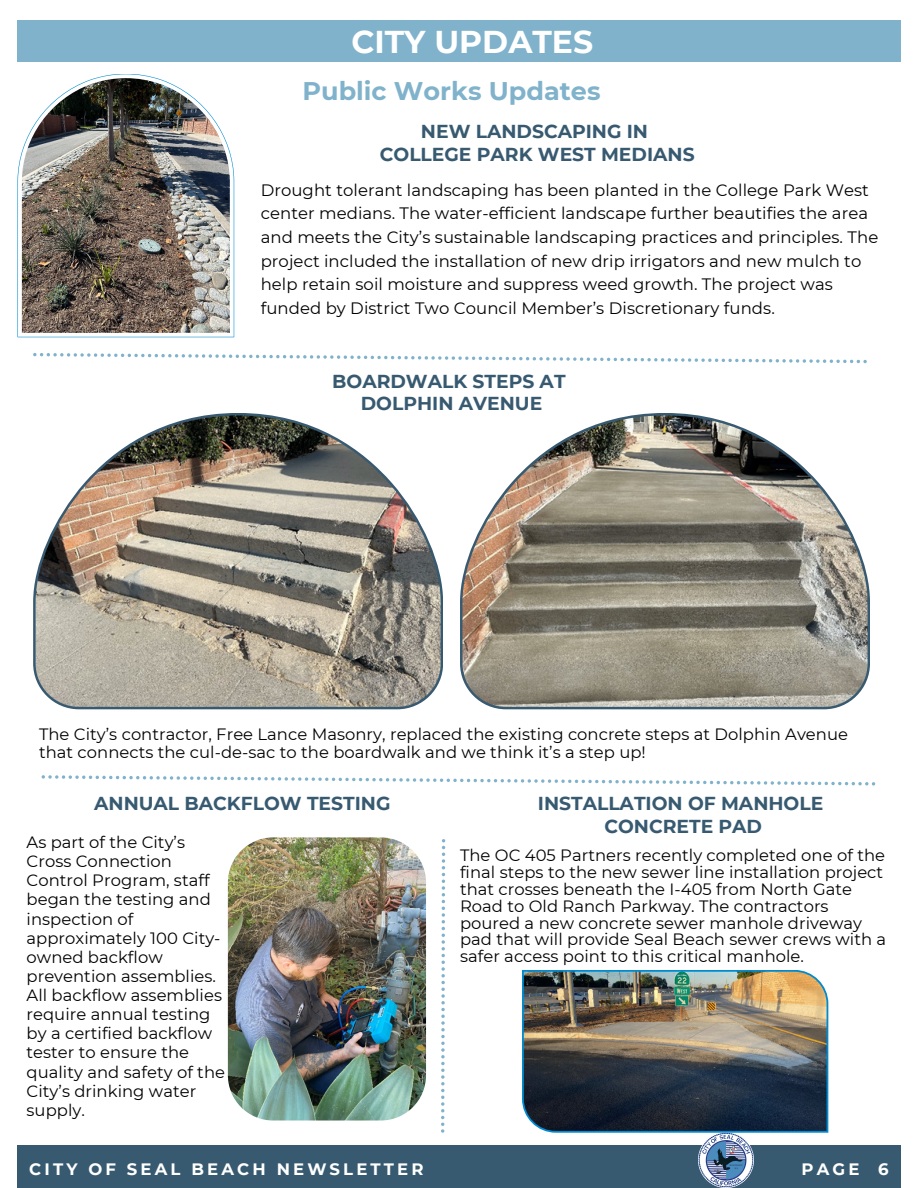
<style>
.page{position:relative;width:918px;height:1188px;background:#fff}
.page>*{position:absolute;margin:0;border:0;box-sizing:border-box;transform-origin:0 0}
.t1{font:700 31.5px "Montserrat";color:#fff}
.t2{font:700 25.5px "Montserrat";color:#80b3cb}
.t3{font:700 18.75px "Montserrat";color:#385a71}
.t4{font:16.5px/23.7px "Montserrat";letter-spacing:.005em;color:#000}
.t5{font:700 16.5px "Montserrat";letter-spacing:.19em;color:#fff}
.t6{font:16.35px/19.2px "Montserrat";letter-spacing:.005em;color:#000}
</style>
<div class="page">
<div style="left:17px;top:20px;width:884px;height:42px;background:#80b3cb"></div>
<div style="left:17px;top:1146px;width:884px;height:42px;background:#385a71"></div>
<svg style="left:33px;top:353px;width:834px;height:10px"></svg>
<img style="left:698px;top:1133px;width:55px;height:55px">
<svg style="left:460px;top:413px;width:410px;height:296px"></svg>
<img style="left:33px;top:413px;width:410px;height:296px">
<svg style="left:42px;top:775px;width:833px;height:11px"></svg>
<svg style="left:17px;top:74px;width:217px;height:263px"></svg>
<img style="left:22px;top:78px;width:208px;height:255px">
<img style="left:228px;top:837px;width:198px;height:284px;border-radius:45px">
<svg style="left:441px;top:839px;width:4px;height:294px"></svg>
<img style="left:522px;top:970px;width:306px;height:163px">
<p class="t1" style="left:351px;top:23px;width:243px">CITY UPDATES</p>
<p class="t2" style="left:303px;top:76px;width:300px">Public Works Updates</p>
<p class="t3" style="left:421px;top:120px;width:229px">NEW LANDSCAPING IN</p>
<p class="t3" style="left:380px;top:143px;width:316px">COLLEGE PARK WEST MEDIANS</p>
<p class="t4" style="left:261px;top:178px;width:619px">Drought tolerant landscaping has been planted in the College Park West center medians. The water-efficient landscape further beautifies the area and meets the City’s sustainable landscaping practices and principles. The project included the installation of new drip irrigators and new mulch to help retain soil moisture and suppress weed growth. The project was funded by District Two Council Member’s Discretionary funds.</p>
<p class="t3" style="left:332px;top:370px;width:235px">BOARDWALK STEPS AT</p>
<p class="t3" style="left:361px;top:392px;width:183px">DOLPHIN AVENUE</p>
<p class="t6" style="left:39px;top:726px;width:811px;line-height:17.9px">The City’s contractor, Free Lance Masonry, replaced the existing concrete steps at Dolphin Avenue that connects the cul-de-sac to the boardwalk and we think it’s a step up!</p>
<p class="t3" style="left:94px;top:792px;width:298px">ANNUAL BACKFLOW TESTING</p>
<p class="t6" style="left:27px;top:833px;width:200px">As part of the City’s<br>Cross Connection<br>Control Program, staff began the testing and inspection of approximately 100 City&shy;owned backflow prevention assemblies.<br>All backflow assemblies require annual testing by a certified backflow tester to ensure the quality and safety of the<br>City’s drinking water supply.</p>
<p class="t3" style="left:538px;top:792px;width:287px">INSTALLATION OF MANHOLE</p>
<p class="t3" style="left:604px;top:815px;width:159px">CONCRETE PAD</p>
<p class="t6" style="left:460px;top:847px;width:428px;line-height:16.8px">The OC 405 Partners recently completed one of the final steps to the new sewer line installation project that crosses beneath the I-405 from North Gate Road to Old Ranch Parkway. The contractors poured a new concrete sewer manhole driveway pad that will provide Seal Beach sewer crews with a safer access point to this critical manhole.</p>
<p class="t5" style="left:29px;top:1159px;width:396px">CITY OF SEAL BEACH NEWSLETTER</p>
<p class="t5" style="left:802px;top:1159px;width:89px">PAGE 6</p>
</div>
